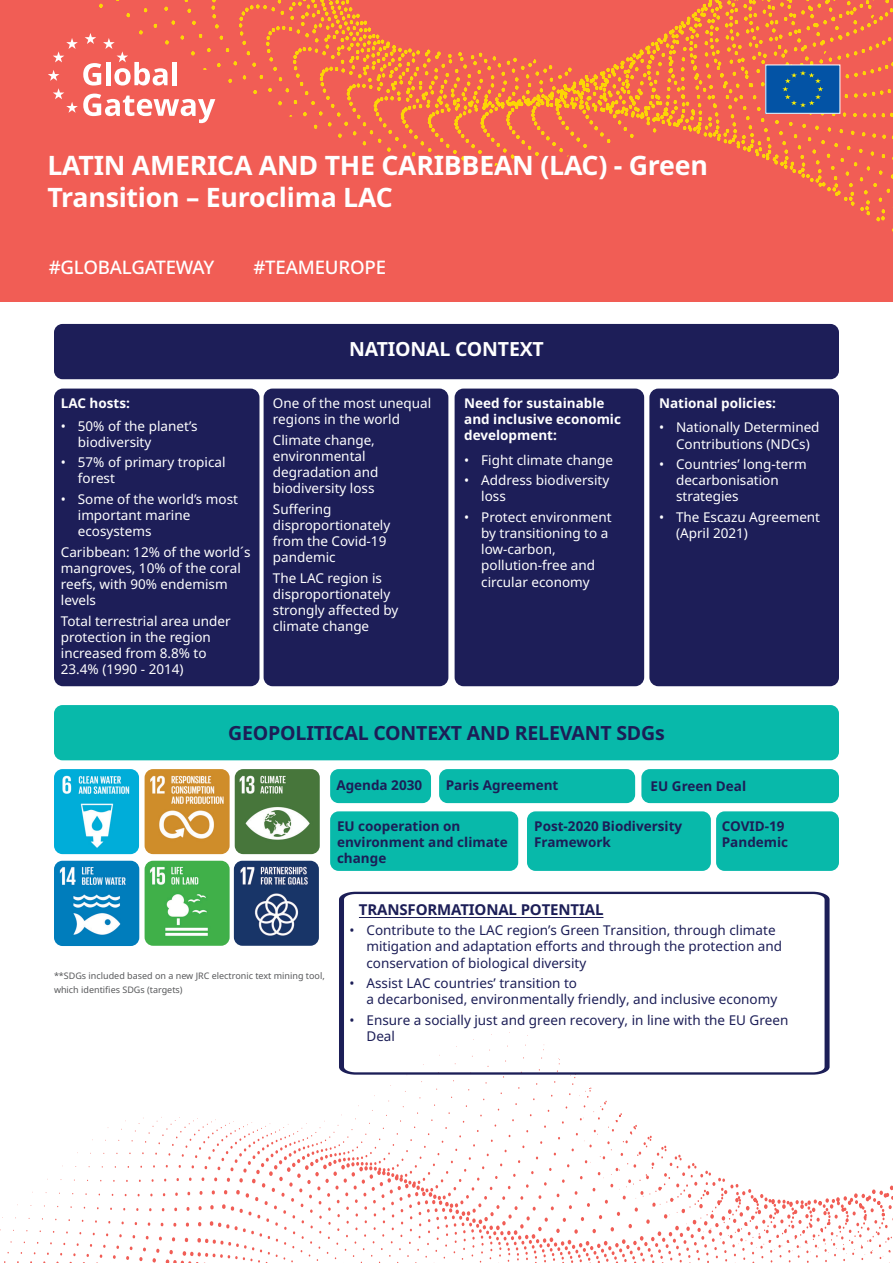
<style>
.page{position:relative;width:893px;height:1263px;background:#fff}
.page>*{position:absolute;margin:0;border:0;box-sizing:border-box;transform-origin:0 0}
.t1{font:700 26.7px/32.1px "Noto Sans";letter-spacing:-.01em;color:#fff}
.t2{font:700 19.5px "Noto Sans";letter-spacing:-.01em;color:#1c1e57}
.t3{font:700 19.5px "Noto Sans";letter-spacing:-.01em;color:#fff}
.t4{font:500 18.6px "Noto Sans";letter-spacing:-.01em;color:#fff}
.t5{font:700 15px "Noto Sans";letter-spacing:-.01em;color:#1c1e57}
.t6{font:13.5px/16.2px "Noto Sans";color:#fff}
.t7{font:13.5px/16.2px "Noto Sans";color:#1c1e57}
.t8{font:700 13.5px/16.2px "Noto Sans";color:#1c1e57}
.t9{font:700 13.5px/16.2px "Noto Sans";color:#fff}
.t10{font:9px/14.2px "Noto Sans";color:#57585a}
</style>
<div class="page">
<svg style="left:0;top:1076px;width:893px;height:187px"></svg>
<div style="left:0;top:0;width:893px;height:302px;background:#f15d55"></div>
<svg style="left:99px;top:0;width:794px;height:232px"></svg>
<svg style="left:48px;top:33px;width:167px;height:90px"></svg>
<div style="left:766px;top:65px;width:74px;height:48px;background:#0353a5"></div>
<svg style="left:782px;top:71px;width:41px;height:36px"></svg>
<div style="left:765px;top:65px;width:75px;height:49px;border:1px solid #fff"></div>
<img style="left:235px;top:769px;width:85px;height:85px">
<div style="left:54px;top:324px;width:785px;height:55px;background:#1d1e58;border-radius:9px"></div>
<img style="left:145px;top:769px;width:85px;height:85px">
<img style="left:234px;top:861px;width:85px;height:85px">
<img style="left:145px;top:861px;width:85px;height:85px">
<div style="left:54px;top:705px;width:785px;height:55px;background:#08b9aa;border-radius:9px"></div>
<img style="left:54px;top:769px;width:85px;height:85px">
<div style="left:54px;top:389px;width:205px;height:297px;background:#1d1e58;border-radius:9px"></div>
<div style="left:455px;top:389px;width:189px;height:297px;background:#1d1e58;border-radius:9px"></div>
<div style="left:264px;top:389px;width:184px;height:297px;background:#1d1e58;border-radius:9px"></div>
<div style="left:641px;top:769px;width:198px;height:34px;background:#08b9aa;border-radius:9px"></div>
<div style="left:716px;top:811px;width:123px;height:60px;background:#08b9aa;border-radius:9px"></div>
<div style="left:330px;top:769px;width:101px;height:34px;background:#08b9aa;border-radius:9px"></div>
<div style="left:330px;top:811px;width:188px;height:60px;background:#08b9aa;border-radius:9px"></div>
<div style="left:439px;top:769px;width:196px;height:34px;background:#08b9aa;border-radius:9px"></div>
<div style="left:527px;top:811px;width:184px;height:60px;background:#08b9aa;border-radius:9px"></div>
<div style="left:649px;top:389px;width:190px;height:297px;background:#1d1e58;border-radius:9px"></div>
<img style="left:54px;top:861px;width:85px;height:85px">
<svg style="left:339px;top:891px;width:491px;height:185px"></svg>
<hr style="left:359px;top:917px;width:244px;height:1px;background:#1c1e57">
<h1 class="t1" style="left:47px;top:150px;width:662px">LATIN AMERICA AND THE CARIBBEAN (LAC) - Green<br>Transition – Euroclima LAC</h1>
<h3 class="t4" style="left:49px;top:254px;width:167px">#GLOBALGATEWAY</h3>
<h3 class="t4" style="left:253px;top:254px;width:134px">#TEAMEUROPE</h3>
<h2 class="t3" style="left:349px;top:338px;width:196px">NATIONAL CONTEXT</h2>
<p class="t9" style="left:61px;top:395px;width:71px">LAC hosts:</p>
<p class="t9" style="left:464px;top:395px;width:158px">Need for sustainable and inclusive economic development:</p>
<p class="t6" style="left:464px;top:452px;width:150px">• Fight climate change</p>
<p class="t6" style="left:481px;top:472px;width:130px;text-indent:-17px">• Address biodiversity loss</p>
<p class="t6" style="left:481px;top:509px;width:132px;text-indent:-17px">• Protect environment by transitioning to a low-carbon, pollution-free and circular economy</p>
<p class="t6" style="left:273px;top:395px;width:160px">One of the most unequal regions in the world</p>
<p class="t6" style="left:273px;top:432px;width:107px">Climate change, environmental degradation and biodiversity loss</p>
<p class="t6" style="left:273px;top:501px;width:119px">Suffering disproportionately from the Covid-19 pandemic</p>
<p class="t6" style="left:273px;top:570px;width:127px">The LAC region is disproportionately strongly affected by climate change</p>
<p class="t6" style="left:78px;top:418px;width:121px;text-indent:-17px">• 50% of the planet’s biodiversity</p>
<p class="t6" style="left:78px;top:454px;width:149px;text-indent:-17px">• 57% of primary tropical forest</p>
<p class="t6" style="left:78px;top:491px;width:162px;text-indent:-17px">• Some of the world’s most important marine ecosystems</p>
<p class="t6" style="left:61px;top:544px;width:191px">Caribbean: 12% of the world´s mangroves, 10% of the coral reefs, with 90% endemism levels</p>
<p class="t6" style="left:61px;top:613px;width:171px">Total terrestrial area under protection in the region increased from 8.8% to<br>23.4% (1990 - 2014)</p>
<p class="t9" style="left:659px;top:395px;width:118px">National policies:</p>
<p class="t6" style="left:659px;top:420px;width:162px;text-align:center">• Nationally Determined<br>Contributions (NDCs)</p>
<p class="t6" style="left:676px;top:456px;width:132px;text-indent:-17px">• Countries’ long-term decarbonisation strategies</p>
<p class="t6" style="left:676px;top:509px;width:146px;text-indent:-17px">• The Escazu Agreement (April 2021)</p>
<h2 class="t2" style="left:228px;top:722px;width:438px">GEOPOLITICAL CONTEXT AND RELEVANT SDGs</h2>
<p class="t8" style="left:446px;top:777px;width:114px">Paris Agreement</p>
<p class="t8" style="left:534px;top:818px;width:150px">Post-2020 Biodiversity<br>Framework</p>
<p class="t8" style="left:336px;top:778px;width:87px">Agenda 2030</p>
<p class="t8" style="left:337px;top:818px;width:172px">EU cooperation on environment and climate change</p>
<p class="t8" style="left:651px;top:778px;width:97px">EU Green Deal</p>
<p class="t8" style="left:722px;top:818px;width:68px">COVID-19<br>Pandemic</p>
<p class="t10" style="left:54px;top:969px;width:272px">**SDGs included based on a new JRC electronic text mining tool, which identifies SDGs (targets)</p>
<p class="t5" style="left:359px;top:901px;width:246px">TRANSFORMATIONAL POTENTIAL</p>
<p class="t7" style="left:366px;top:922px;width:417px;text-indent:-17px">• Contribute to the LAC region’s Green Transition, through climate mitigation and adaptation efforts and through the protection and conservation of biological diversity</p>
<p class="t7" style="left:366px;top:975px;width:412px;text-indent:-17px">• Assist LAC countries’ transition to<br>a decarbonised, environmentally friendly, and inclusive economy</p>
<p class="t7" style="left:366px;top:1012px;width:424px;text-indent:-17px">• Ensure a socially just and green recovery, in line with the EU Green<br>Deal</p>
</div>
